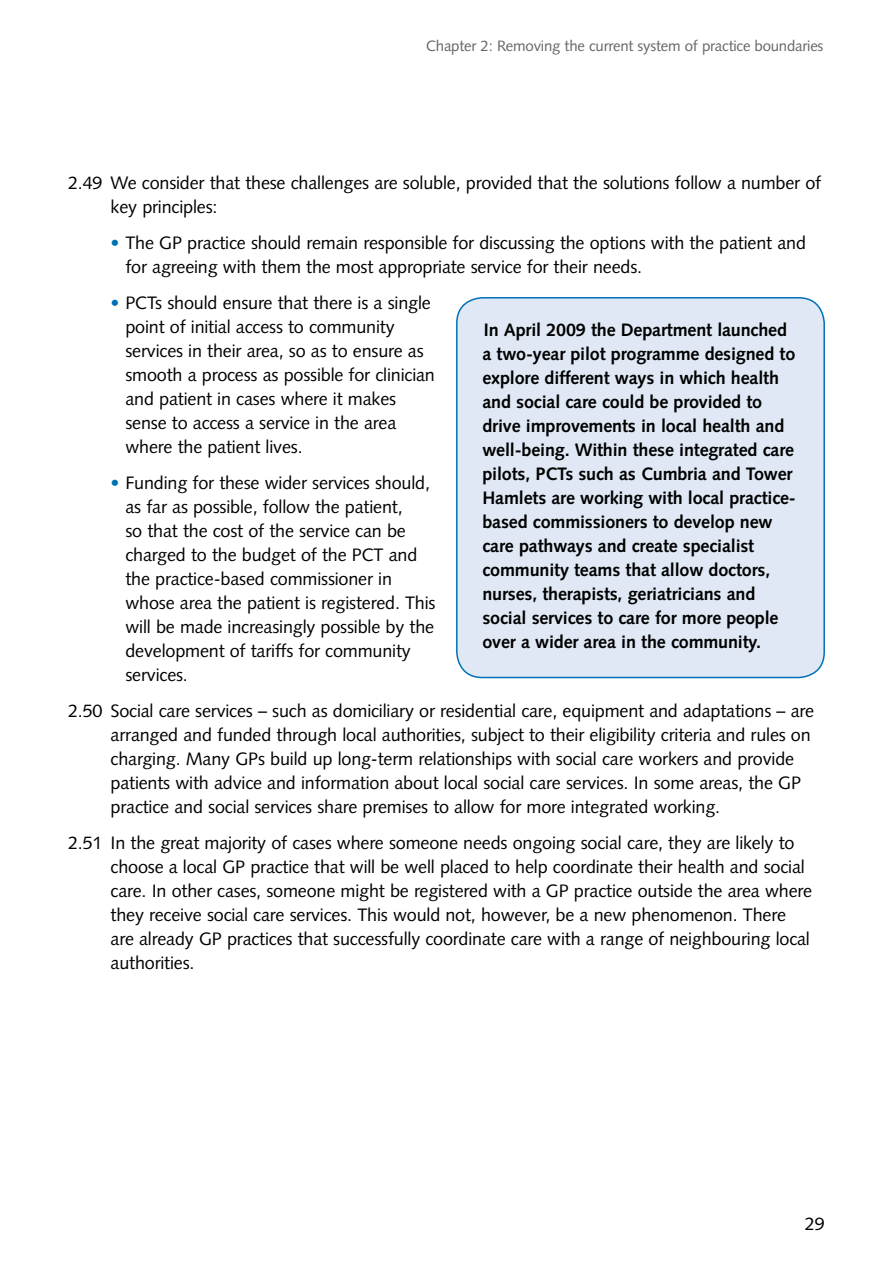
<style>
.page{position:relative;width:893px;height:1263px;background:#fff}
.page>*{position:absolute;margin:0;border:0;box-sizing:border-box;transform-origin:0 0}
._01_-_Body_Copy_2_1{font:18px/24px "Syntax";letter-spacing:-.01em;color:#000}
._01_-_Body_Copy{font:18px/24px "Syntax";letter-spacing:-.01em;color:#000}
._02_-_Box_Text_Black{font:700 18px/24px "Syntax";letter-spacing:-.01em;color:#000}
.t1{font:15px "Syntax";letter-spacing:-.015em;color:#646567}
.s1{color:#0071b9}
</style>
<div class="page">
<div style="left:457px;top:298px;width:367px;height:379px;background:#dfe8f4;border-radius:26px"></div>
<div style="left:456px;top:297px;width:369px;height:381px;border:2px solid #0071b9;border-radius:26px"></div>
<p class="t1" style="left:426px;top:37px;width:399px">Chapter 2: Removing the current system of practice boundaries</p>
<p class="_01_-_Body_Copy_2_1" style="left:111px;top:171px;width:712px;text-indent:-43px">2.49 We consider that these challenges are soluble, provided that the solutions follow a number of key principles:</p>
<p class="_01_-_Body_Copy" style="left:125px;top:231px;width:682px;text-indent:-15px"><span class="s1">•</span> The GP practice should remain responsible for discussing the options with the patient and for agreeing with them the most appropriate service for their needs.</p>
<p class="_01_-_Body_Copy" style="left:125px;top:291px;width:311px;text-indent:-15px"><span class="s1">•</span> PCTs should ensure that there is a single point of initial access to community services in their area, so as to ensure as smooth a process as possible for clinician and patient in cases where it makes sense to access a service in the area where the patient lives.</p>
<p class="_01_-_Body_Copy" style="left:125px;top:471px;width:312px;text-indent:-15px"><span class="s1">•</span> Funding for these wider services should, as far as possible, follow the patient,<br>so that the cost of the service can be charged to the budget of the PCT and the practice-based commissioner in whose area the patient is registered. This will be made increasingly possible by the development of tariffs for community services.</p>
<p class="_01_-_Body_Copy_2_1" style="left:111px;top:699px;width:705px;text-indent:-43px">2.50 Social care services – such as domiciliary or residential care, equipment and adaptations – are arranged and funded through local authorities, subject to their eligibility criteria and rules on charging. Many GPs build up long‑term relationships with social care workers and provide patients with advice and information about local social care services. In some areas, the GP practice and social services share premises to allow for more integrated working.</p>
<p class="_01_-_Body_Copy_2_1" style="left:111px;top:831px;width:703px;text-indent:-43px">2.51 In the great majority of cases where someone needs ongoing social care, they are likely to choose a local GP practice that will be well placed to help coordinate their health and social care. In other cases, someone might be registered with a GP practice outside the area where they receive social care services. This would not, however, be a new phenomenon. There are already GP practices that successfully coordinate care with a range of neighbouring local authorities.</p>
<p class="_02_-_Box_Text_Black" style="left:482px;top:317px;width:315px">In April 2009 the Department launched a two-year pilot programme designed to explore different ways in which health and social care could be provided to drive improvements in local health and well-being. Within these integrated care pilots, PCTs such as Cumbria and Tower Hamlets are working with local practice&shy;based commissioners to develop new care pathways and create specialist community teams that allow doctors, nurses, therapists, geriatricians and social services to care for more people over a wider area in the community.</p>
<p class="_01_-_Body_Copy_2_1" style="left:805px;top:1211px;width:22px">29</p>
</div>
